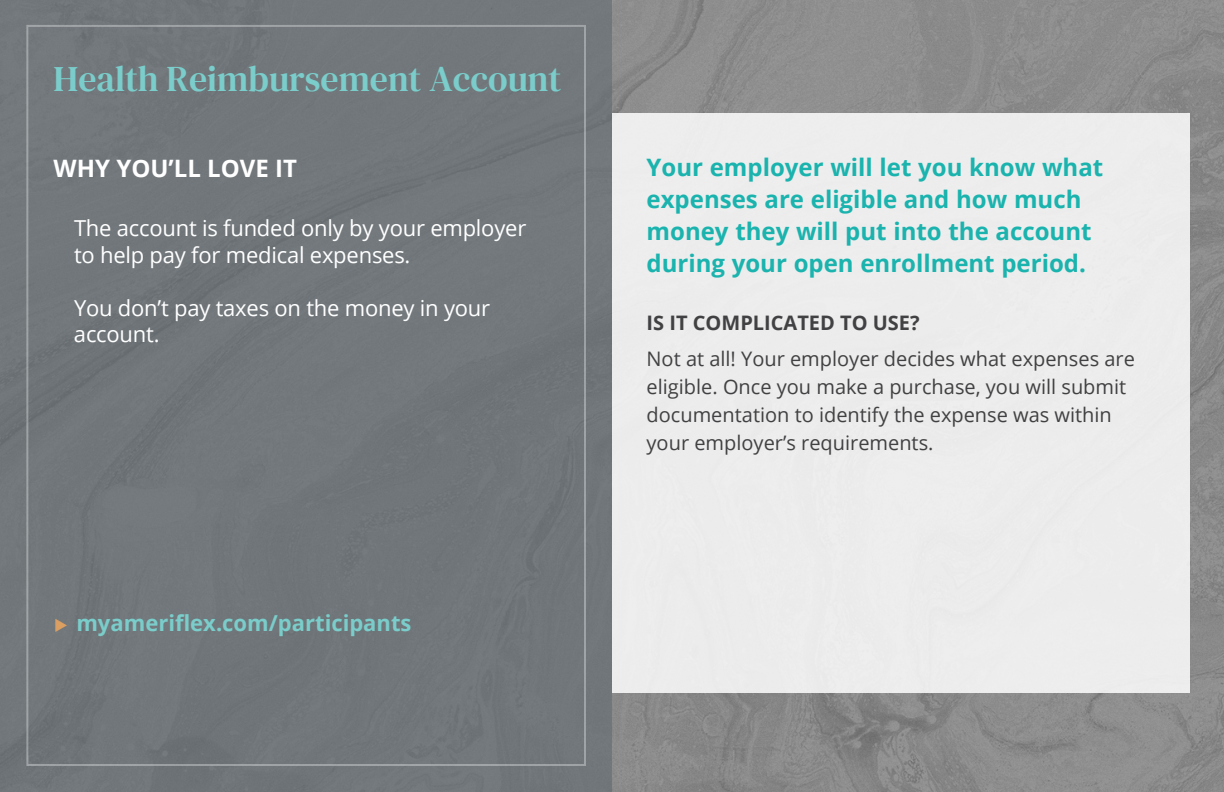
<style>
.page{position:relative;width:1224px;height:792px;background:#fff}
.page>*{position:absolute;margin:0;border:0;box-sizing:border-box;transform-origin:0 0}
.t1{font:36px "DM Serif Text";color:#7acdcb}
.t2{font:700 24px/32px "Open Sans";color:#1ab3ae}
.t3{font:700 24px "Open Sans";color:#fff}
.t4{font:22px/26.4px "Open Sans";letter-spacing:-.01em;color:#fff}
.t5{font:700 22px "Open Sans";color:#7acdca}
.t6{font:20px/28px "Open Sans";color:#414042}
.t7{font:700 20px "Open Sans";color:#414042}
.s1{color:#db9f62}
</style>
<div class="page">
<img style="left:612px;top:0;width:612px;height:792px">
<div style="left:0;top:0;width:612px;height:792px;background:#71777a"></div>
<div style="left:612px;top:114px;width:577px;height:579px;background:#ededed"></div>
<h1 class="t1" style="left:54px;top:58px;width:509px">Health Reimbursement Account</h1>
<p class="t3" style="left:54px;top:152px;width:245px">WHY YOU’LL LOVE IT</p>
<p class="t4" style="left:74px;top:215px;width:454px">The account is funded only by your employer to help pay for medical expenses.</p>
<p class="t4" style="left:74px;top:294px;width:418px">You don’t pay taxes on the money in your account.</p>
<p class="t5" style="left:54px;top:607px;width:359px"><span class="s1">◆</span> myameriflex.com/participants</p>
<p class="t2" style="left:647px;top:151px;width:458px">Your employer will let you know what expenses are eligible and how much money they will put into the account during your open enrollment period.</p>
<p class="t7" style="left:647px;top:309px;width:275px">IS IT COMPLICATED TO USE?</p>
<p class="t6" style="left:647px;top:344px;width:490px">Not at all! Your employer decides what expenses are eligible. Once you make a purchase, you will submit documentation to identify the expense was within your employer’s requirements.</p>
</div>
